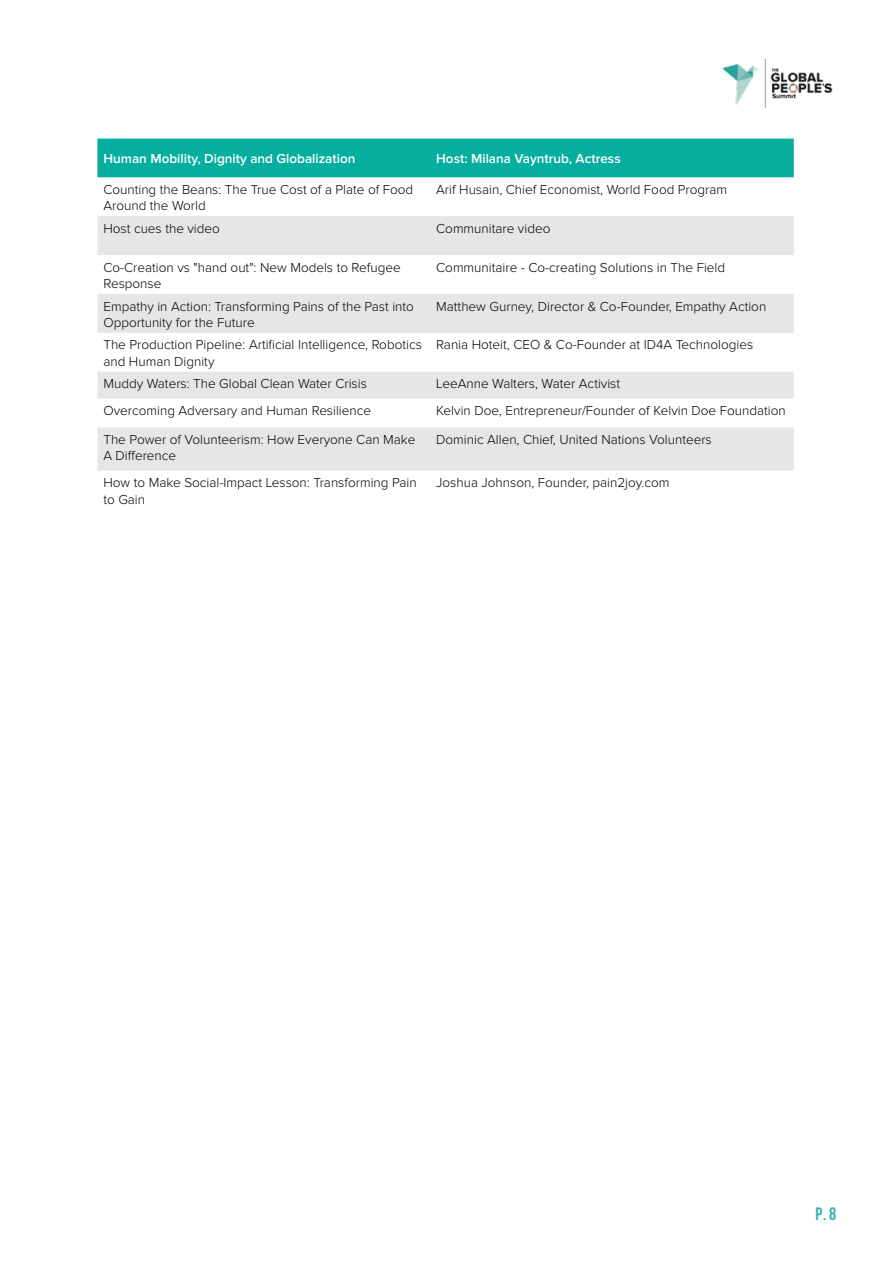
<style>
.page{position:relative;width:893px;height:1263px;background:#fff}
.page>*{position:absolute;margin:0;border:0;box-sizing:border-box;transform-origin:0 0}
.t1{font:18px "Bebas Neue";color:#3bb3b0}
.t2{font:300 13.5px/16.2px "Proxima Nova";color:#000}
.t3{font:600 13.5px "Proxima Nova";color:#fff}
</style>
<div class="page">
<img style="left:722px;top:59px;width:111px;height:49px">
<div style="left:97px;top:139px;width:697px;height:38px;background:#05ae9f"></div>
<svg style="left:97px;top:216px;width:697px;height:255px;fill:#e6e6e6"></svg>
<p class="t3" style="left:103px;top:151px;width:253px">Human Mobility, Dignity and Globalization</p>
<p class="t3" style="left:436px;top:151px;width:186px">Host: Milana Vayntrub, Actress</p>
<p class="t2" style="left:103px;top:182px;width:311px">Counting the Beans: The True Cost of a Plate of Food<br>Around the World</p>
<p class="t2" style="left:436px;top:182px;width:293px">Arif Husain, Chief Economist, World Food Program</p>
<p class="t2" style="left:103px;top:221px;width:118px">Host cues the video</p>
<p class="t2" style="left:436px;top:221px;width:116px">Communitare video</p>
<p class="t2" style="left:103px;top:260px;width:299px">Co-Creation vs "hand out": New Models to Refugee<br>Response</p>
<p class="t2" style="left:436px;top:260px;width:290px">Communitaire - Co-creating Solutions in The Field</p>
<p class="t2" style="left:103px;top:299px;width:312px">Empathy in Action: Transforming Pains of the Past into<br>Opportunity for the Future</p>
<p class="t2" style="left:436px;top:299px;width:332px">Matthew Gurney, Director &amp; Co-Founder, Empathy Action</p>
<p class="t2" style="left:103px;top:337px;width:320px">The Production Pipeline: Artificial Intelligence, Robotics and Human Dignity</p>
<p class="t2" style="left:436px;top:337px;width:319px">Rania Hoteit, CEO &amp; Co-Founder at ID4A Technologies</p>
<p class="t2" style="left:103px;top:376px;width:265px">Muddy Waters: The Global Clean Water Crisis</p>
<p class="t2" style="left:436px;top:376px;width:185px">LeeAnne Walters, Water Activist</p>
<p class="t2" style="left:103px;top:403px;width:269px">Overcoming Adversary and Human Resilience</p>
<p class="t2" style="left:436px;top:403px;width:351px">Kelvin Doe, Entrepreneur/Founder of Kelvin Doe Foundation</p>
<p class="t2" style="left:103px;top:432px;width:313px">The Power of Volunteerism: How Everyone Can Make<br>A Difference</p>
<p class="t2" style="left:436px;top:432px;width:277px">Dominic Allen, Chief, United Nations Volunteers</p>
<p class="t2" style="left:103px;top:475px;width:315px">How to Make Social-Impact Lesson: Transforming Pain to Gain</p>
<p class="t2" style="left:436px;top:475px;width:235px">Joshua Johnson, Founder, pain2joy.com</p>
<h1 class="t1" style="left:815px;top:1203px;width:22px">P.8</h1>
</div>
